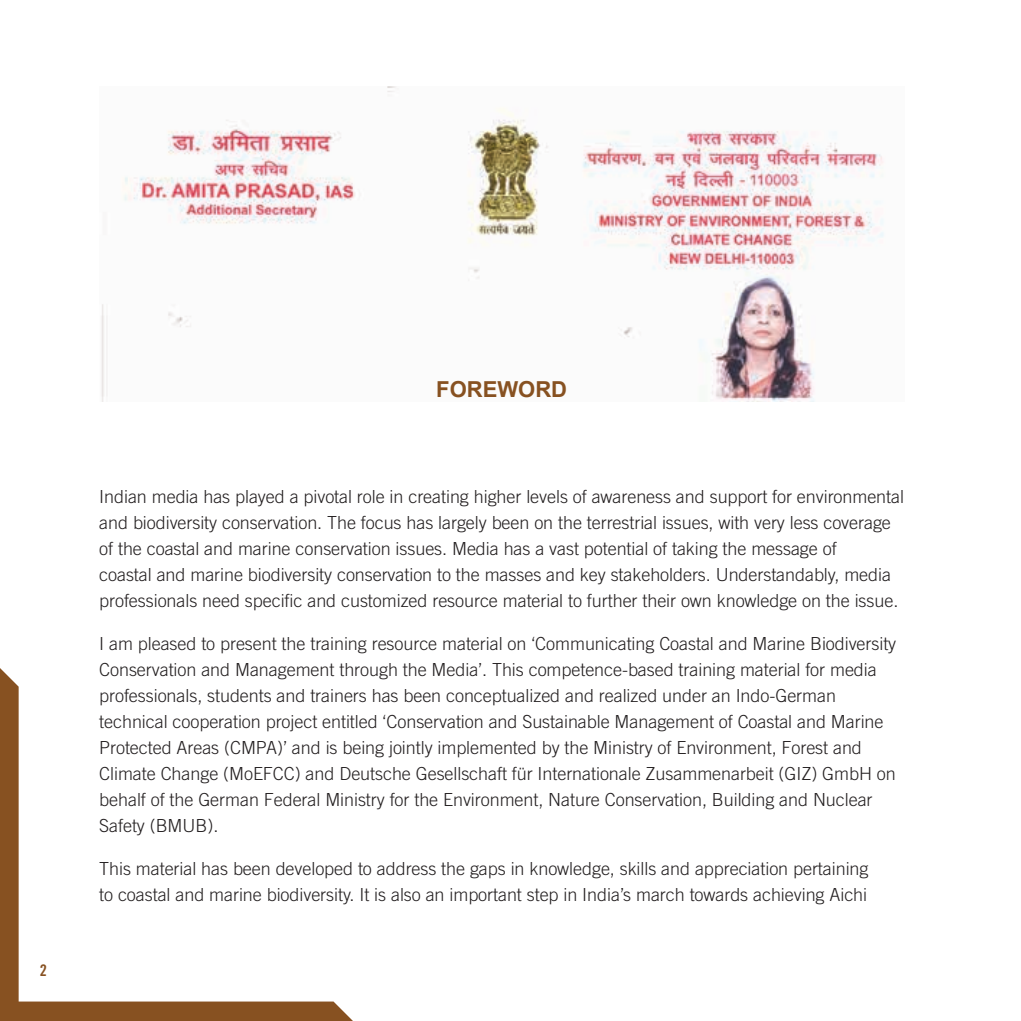
<style>
.page{position:relative;width:1021px;height:1021px;background:#fff}
.page>*{position:absolute;margin:0;border:0;box-sizing:border-box;transform-origin:0 0}
.t1{font:700 22px "Arial";color:#875121}
.t2{font:300 18px/26px "Trade Gothic LT Std";letter-spacing:-.005em;color:#231f20}
.t3{font:16px "Trade Gothic LT Std Bd Cn 20";color:#875121}
</style>
<div class="page">
<svg style="left:0;top:668px;width:352px;height:352px"></svg>
<img style="left:101px;top:86px;width:783px;height:315px">
<p class="t3" style="left:40px;top:960px;width:9px">2</p>
<p class="t1" style="left:436px;top:375px;width:132px">FOREWORD</p>
<p class="t2" style="left:99px;top:483px;width:806px">Indian media has played a pivotal role in creating higher levels of awareness and support for environmental and biodiversity conservation. The focus has largely been on the terrestrial issues, with very less coverage of the coastal and marine conservation issues. Media has a vast potential of taking the message of<br>coastal and marine biodiversity conservation to the masses and key stakeholders. Understandably, media professionals need specific and customized resource material to further their own knowledge on the issue.</p>
<p class="t2" style="left:99px;top:630px;width:798px">I am pleased to present the training resource material on ‘Communicating Coastal and Marine Biodiversity Conservation and Management through the Media’. This competence-based training material for media professionals, students and trainers has been conceptualized and realized under an Indo-German technical cooperation project entitled ‘Conservation and Sustainable Management of Coastal and Marine Protected Areas (CMPA)’ and is being jointly implemented by the Ministry of Environment, Forest and Climate Change (MoEFCC) and Deutsche Gesellschaft für Internationale Zusammenarbeit (GIZ) GmbH on behalf of the German Federal Ministry for the Environment, Nature Conservation, Building and Nuclear Safety (BMUB).</p>
<p class="t2" style="left:99px;top:855px;width:770px">This material has been developed to address the gaps in knowledge, skills and appreciation pertaining to coastal and marine biodiversity. It is also an important step in India’s march towards achieving Aichi</p>
</div>
